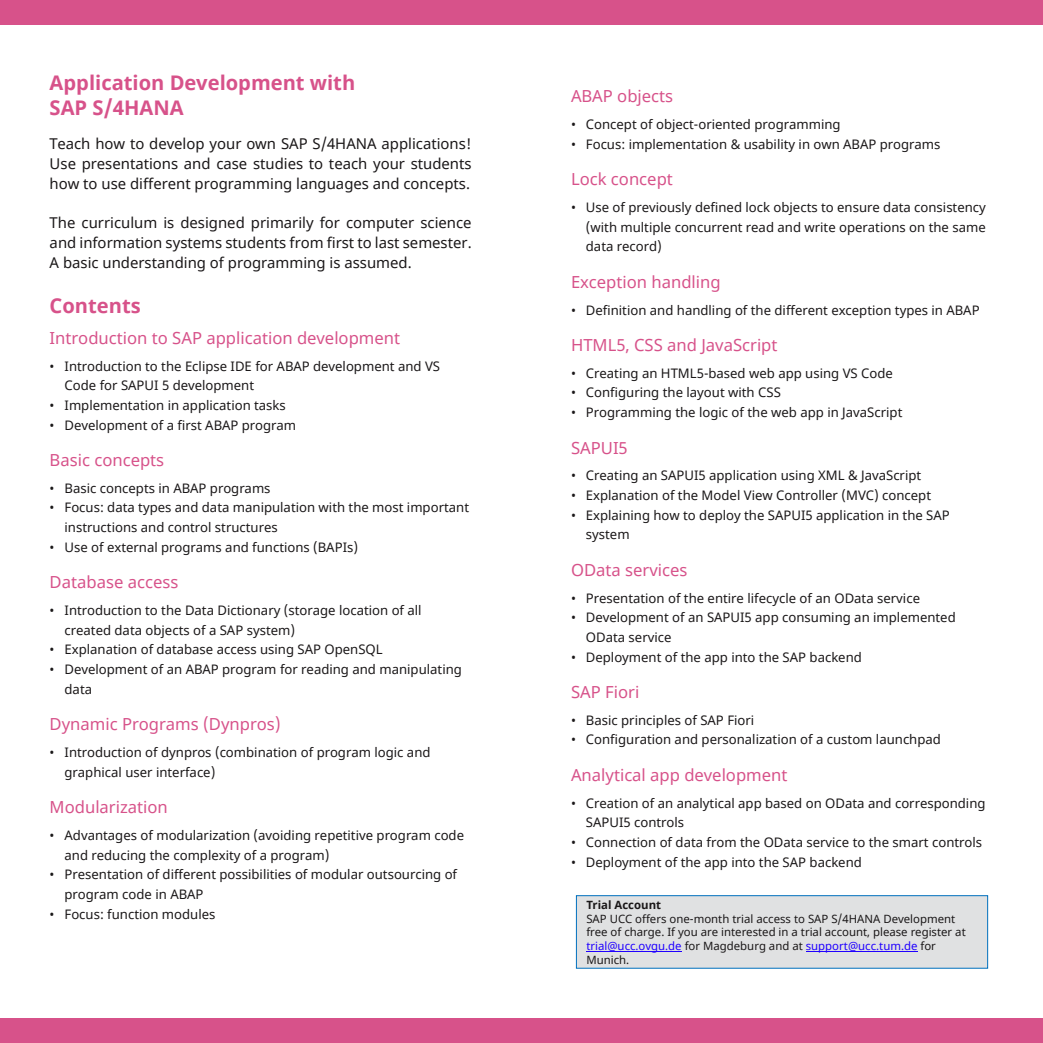
<style>
.page{position:relative;width:1043px;height:1043px;background:#fff}
.page>*{position:absolute;margin:0;border:0;box-sizing:border-box;transform-origin:0 0}
.t1{font:700 20.12px/25.6px "Noto Sans";color:#d7528a}
.t2{font:16.62px "Noto Sans";color:#d7528a}
.t3{font:14.88px/19.8px "Noto Sans";color:#1a1718;text-align:justify}
.t4{font:13.12px/19.6px "Noto Sans";color:#1a1718}
.t5{font:11.38px/13.7px "Noto Sans";color:#1a1718}
.t6{font:700 11.38px "Noto Sans";color:#1a1718}
.s1{color:#2000ff}
</style>
<div class="page">
<div style="left:0;top:0;width:1042px;height:25px;background:#d7528a"></div>
<div style="left:0;top:1017px;width:1042px;height:25px;background:#d7528a"></div>
<div style="left:575px;top:894px;width:412px;height:74px;background:#e0e1e2;border:1px solid #0070be"></div>
<hr style="left:586px;top:950px;width:95px;height:1px;background:#2000ff">
<hr style="left:805px;top:950px;width:112px;height:1px;background:#2000ff">
<h1 class="t1" style="left:50px;top:69px;width:307px">Application Development with<br>SAP S/4HANA</h1>
<p class="t3" style="left:50px;top:133px;width:423px">Teach how to develop your own SAP S/4HANA applications!<br>Use presentations and case studies to teach your students how to use different programming languages and concepts.</p>
<p class="t3" style="left:50px;top:212px;width:423px">The curriculum is designed primarily for computer science and information systems students from first to last semester.<br>A basic understanding of programming is assumed.</p>
<h1 class="t1" style="left:50px;top:292px;width:93px">Contents</h1>
<p class="t2" style="left:50px;top:326px;width:352px">Introduction to SAP application development</p>
<p class="t4" style="left:64px;top:355px;width:377px;text-indent:-15px">• Introduction to the Eclipse IDE for ABAP development and VS<br>Code for SAPUI 5 development</p>
<p class="t4" style="left:50px;top:395px;width:238px">• Implementation in application tasks</p>
<p class="t4" style="left:50px;top:414px;width:248px">• Development of a first ABAP program</p>
<p class="t2" style="left:50px;top:448px;width:116px">Basic concepts</p>
<p class="t4" style="left:50px;top:477px;width:222px">• Basic concepts in ABAP programs</p>
<p class="t4" style="left:64px;top:497px;width:406px;text-indent:-15px">• Focus: data types and data manipulation with the most important instructions and control structures</p>
<p class="t4" style="left:50px;top:536px;width:310px">• Use of external programs and functions (BAPIs)</p>
<p class="t2" style="left:50px;top:570px;width:130px">Database access</p>
<p class="t4" style="left:64px;top:600px;width:358px;text-indent:-15px">• Introduction to the Data Dictionary (storage location of all created data objects of a SAP system)</p>
<p class="t4" style="left:50px;top:639px;width:334px">• Explanation of database access using SAP OpenSQL</p>
<p class="t4" style="left:64px;top:659px;width:398px;text-indent:-15px">• Development of an ABAP program for reading and manipulating data</p>
<p class="t2" style="left:50px;top:712px;width:232px">Dynamic Programs (Dynpros)</p>
<p class="t4" style="left:64px;top:741px;width:367px;text-indent:-15px">• Introduction of dynpros (combination of program logic and graphical user interface)</p>
<p class="t2" style="left:50px;top:795px;width:120px">Modularization</p>
<p class="t4" style="left:64px;top:824px;width:401px;text-indent:-15px">• Advantages of modularization (avoiding repetitive program code and reducing the complexity of a program)</p>
<p class="t4" style="left:64px;top:864px;width:394px;text-indent:-15px">• Presentation of different possibilities of modular outsourcing of program code in ABAP</p>
<p class="t4" style="left:50px;top:903px;width:167px">• Focus: function modules</p>
<p class="t2" style="left:570px;top:85px;width:104px">ABAP objects</p>
<p class="t4" style="left:570px;top:114px;width:271px">• Concept of object-oriented programming</p>
<p class="t4" style="left:570px;top:134px;width:371px">• Focus: implementation &amp; usability in own ABAP programs</p>
<p class="t2" style="left:570px;top:167px;width:103px">Lock concept</p>
<p class="t4" style="left:585px;top:197px;width:401px;text-align:justify;text-indent:-15px">• Use of previously defined lock objects to ensure data consistency (with multiple concurrent read and write operations on the same data record)</p>
<p class="t2" style="left:570px;top:270px;width:151px">Exception handling</p>
<p class="t4" style="left:570px;top:299px;width:410px">• Definition and handling of the different exception types in ABAP</p>
<p class="t2" style="left:570px;top:333px;width:208px">HTML5, CSS and JavaScript</p>
<p class="t4" style="left:570px;top:362px;width:323px">• Creating an HTML5-based web app using VS Code</p>
<p class="t4" style="left:570px;top:382px;width:211px">• Configuring the layout with CSS</p>
<p class="t4" style="left:570px;top:402px;width:333px">• Programming the logic of the web app in JavaScript</p>
<p class="t2" style="left:570px;top:435px;width:58px">SAPUI5</p>
<p class="t4" style="left:570px;top:465px;width:351px">• Creating an SAPUI5 application using XML &amp; JavaScript</p>
<p class="t4" style="left:570px;top:485px;width:361px">• Explanation of the Model View Controller (MVC) concept</p>
<p class="t4" style="left:585px;top:504px;width:365px;text-indent:-15px">• Explaining how to deploy the SAPUI5 application in the SAP system</p>
<p class="t2" style="left:570px;top:558px;width:118px">OData services</p>
<p class="t4" style="left:570px;top:587px;width:350px">• Presentation of the entire lifecycle of an OData service</p>
<p class="t4" style="left:585px;top:607px;width:371px;text-indent:-15px">• Development of an SAPUI5 app consuming an implemented<br>OData service</p>
<p class="t4" style="left:570px;top:646px;width:292px">• Deployment of the app into the SAP backend</p>
<p class="t2" style="left:570px;top:680px;width:70px">SAP Fiori</p>
<p class="t4" style="left:570px;top:709px;width:185px">• Basic principles of SAP Fiori</p>
<p class="t4" style="left:570px;top:729px;width:371px">• Configuration and personalization of a custom launchpad</p>
<p class="t2" style="left:570px;top:762px;width:218px">Analytical app development</p>
<p class="t4" style="left:585px;top:792px;width:401px;text-indent:-15px">• Creation of an analytical app based on OData and corresponding<br>SAPUI5 controls</p>
<p class="t4" style="left:570px;top:831px;width:412px">• Connection of data from the OData service to the smart controls</p>
<p class="t4" style="left:570px;top:851px;width:292px">• Deployment of the app into the SAP backend</p>
<p class="t6" style="left:586px;top:896px;width:76px">Trial Account</p>
<p class="t5" style="left:586px;top:911px;width:381px">SAP UCC offers one-month trial access to SAP S/4HANA Development free of charge. If you are interested in a trial account, please register at <span class="s1">trial@ucc.ovgu.de</span> for Magdeburg and at <span class="s1">support@ucc.tum.de</span> for Munich.</p>
</div>
